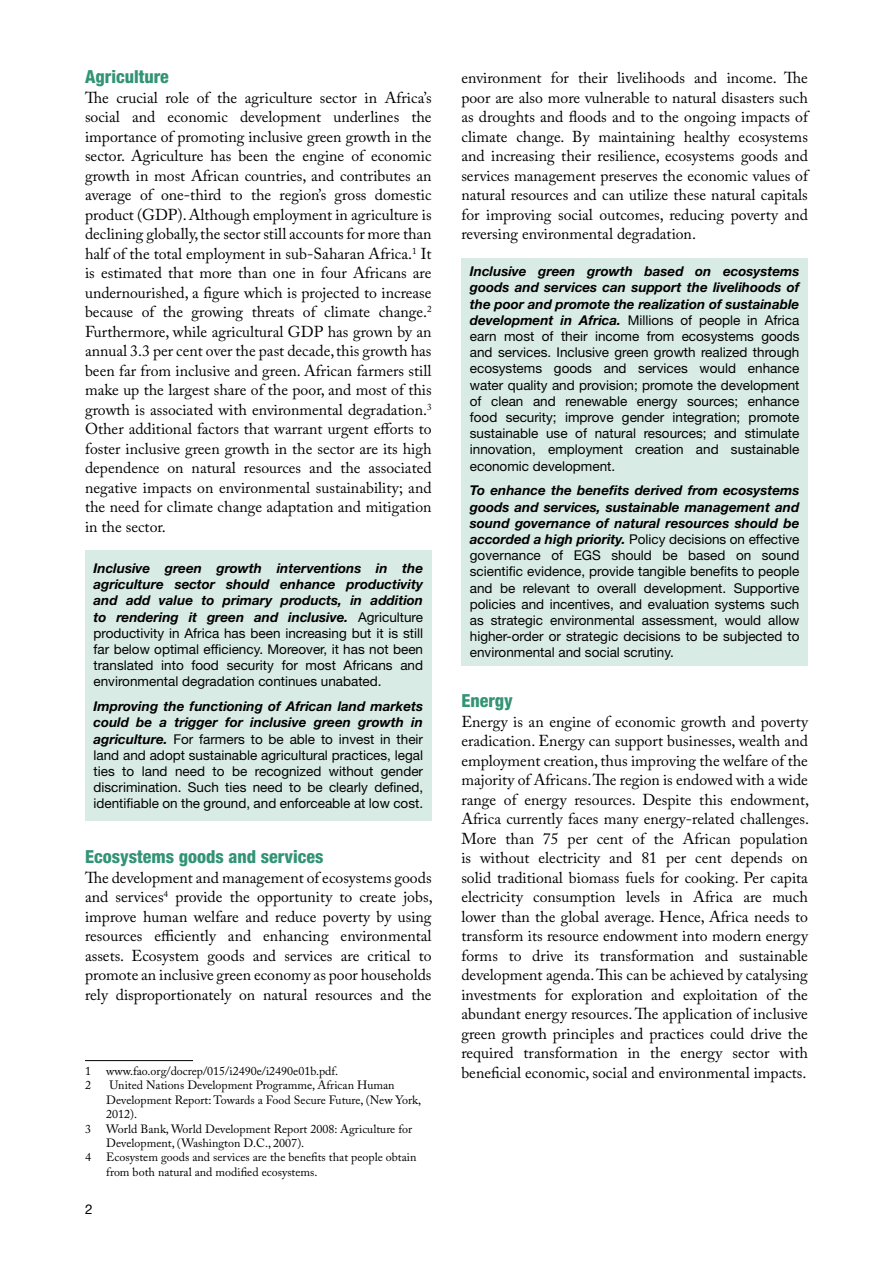
<style>
.page{position:relative;width:893px;height:1263px;background:#fff}
.page>*{position:absolute;margin:0;border:0;box-sizing:border-box;transform-origin:0 0}
.t1{font:800 condensed 18px "Helvetica Neue LT Std";color:#339375}
.t2{font:15.75px/19.5px "Adobe Caslon Pro";color:#000;text-align:justify}
.t3{font:13.5px/16.2px "Helvetica Neue LT Std";color:#000;text-align:justify}
.t4{font:12px/14.4px "Adobe Caslon Pro";color:#000}
.s1{font-weight:700;font-style:italic}
</style>
<div class="page">
<div style="left:85px;top:551px;width:347px;height:270px;background:#d9ebe5"></div>
<hr style="left:85px;top:1060px;width:108px;height:1px;background:#000">
<div style="left:461px;top:258px;width:347px;height:408px;background:#d9ebe5"></div>
<p class="t1" style="left:85px;top:66px;width:85px">Agriculture</p>
<p class="t2" style="left:85px;top:88px;width:348px">The crucial role of the agriculture sector in Africa’s social and economic development underlines the importance of promoting inclusive green growth in the sector. Agriculture has been the engine of economic growth in most African countries, and contributes an average of one-third to the region’s gross domestic product (GDP). Although employment in agriculture is declining globally, the sector still accounts for more than half of the total employment in sub-Saharan Africa.<sup>1</sup> It is estimated that more than one in four Africans are undernourished, a figure which is projected to increase because of the growing threats of climate change.<sup>2<br></sup>Furthermore, while agricultural GDP has grown by an annual 3.3 per cent over the past decade, this growth has been far from inclusive and green. African farmers still make up the largest share of the poor, and most of this growth is associated with environmental degradation.<sup>3<br></sup>Other additional factors that warrant urgent efforts to foster inclusive green growth in the sector are its high dependence on natural resources and the associated negative impacts on environmental sustainability; and the need for climate change adaptation and mitigation in the sector.</p>
<p class="t3" style="left:94px;top:560px;width:331px"><span class="s1">Inclusive green growth interventions in the agriculture sector should enhance productivity and add value to primary products, in addition to rendering it green and inclusive.</span> Agriculture productivity in Africa has been increasing but it is still far below optimal efficiency. Moreover, it has not been translated into food security for most Africans and environmental degradation continues unabated.</p>
<p class="t3" style="left:94px;top:698px;width:331px"><span class="s1">Improving the functioning of African land markets could be a trigger for inclusive green growth in agriculture.</span> For farmers to be able to invest in their land and adopt sustainable agricultural practices, legal ties to land need to be recognized without gender discrimination. Such ties need to be clearly defined, identifiable on the ground, and enforceable at low cost.</p>
<p class="t1" style="left:85px;top:846px;width:240px">Ecosystems goods and services</p>
<p class="t2" style="left:85px;top:868px;width:349px">The development and management of ecosystems goods and services<sup>4</sup> provide the opportunity to create jobs, improve human welfare and reduce poverty by using resources efficiently and enhancing environmental assets. Ecosystem goods and services are critical to promote an inclusive green economy as poor households rely disproportionately on natural resources and the</p>
<p class="t4" style="left:85px;top:1064px;width:7px">1</p>
<p class="t4" style="left:106px;top:1064px;width:233px">www.fao.org/docrep/015/i2490e/i2490e01b.pdf.</p>
<p class="t4" style="left:85px;top:1078px;width:7px">2</p>
<p class="t4" style="left:106px;top:1078px;width:316px">United Nations Development Programme, African Human<br>Development Report: Towards a Food Secure Future, (New York,<br>2012).</p>
<p class="t4" style="left:85px;top:1121px;width:7px">3</p>
<p class="t4" style="left:106px;top:1121px;width:307px">World Bank, World Development Report 2008: Agriculture for<br>Development, (Washington D.C., 2007).</p>
<p class="t4" style="left:85px;top:1150px;width:7px">4</p>
<p class="t4" style="left:106px;top:1150px;width:312px">Ecosystem goods and services are the benefits that people obtain from both natural and modified ecosystems.</p>
<p class="t3" style="left:85px;top:1201px;width:9px">2</p>
<p class="t2" style="left:461px;top:68px;width:348px">environment for their livelihoods and income. The poor are also more vulnerable to natural disasters such as droughts and floods and to the ongoing impacts of climate change. By maintaining healthy ecosystems and increasing their resilience, ecosystems goods and services management preserves the economic values of natural resources and can utilize these natural capitals for improving social outcomes, reducing poverty and reversing environmental degradation.</p>
<p class="t3" style="left:470px;top:263px;width:331px"><span class="s1">Inclusive green growth based on ecosystems goods and services can support the livelihoods of the poor and promote the realization of sustainable development in Africa.</span> Millions of people in Africa earn most of their income from ecosystems goods and services. Inclusive green growth realized through ecosystems goods and services would enhance water quality and provision; promote the development of clean and renewable energy sources; enhance food security; improve gender integration; promote sustainable use of natural resources; and stimulate innovation, employment creation and sustainable economic development.</p>
<p class="t3" style="left:470px;top:482px;width:331px"><span class="s1">To enhance the benefits derived from ecosystems goods and services, sustainable management and sound governance of natural resources should be accorded a high priority.</span> Policy decisions on effective governance of EGS should be based on sound scientific evidence, provide tangible benefits to people and be relevant to overall development. Supportive policies and incentives, and evaluation systems such as strategic environmental assessment, would allow higher-order or strategic decisions to be subjected to environmental and social scrutiny.</p>
<p class="t1" style="left:461px;top:690px;width:53px">Energy</p>
<p class="t2" style="left:461px;top:712px;width:349px">Energy is an engine of economic growth and poverty eradication. Energy can support businesses, wealth and employment creation, thus improving the welfare of the majority of Africans. The region is endowed with a wide range of energy resources. Despite this endowment, Africa currently faces many energy-related challenges.<br>More than 75 per cent of the African population is without electricity and 81 per cent depends on solid traditional biomass fuels for cooking. Per capita electricity consumption levels in Africa are much lower than the global average. Hence, Africa needs to transform its resource endowment into modern energy forms to drive its transformation and sustainable development agenda. This can be achieved by catalysing investments for exploration and exploitation of the abundant energy resources. The application of inclusive green growth principles and practices could drive the required transformation in the energy sector with beneficial economic, social and environmental impacts.</p>
</div>
